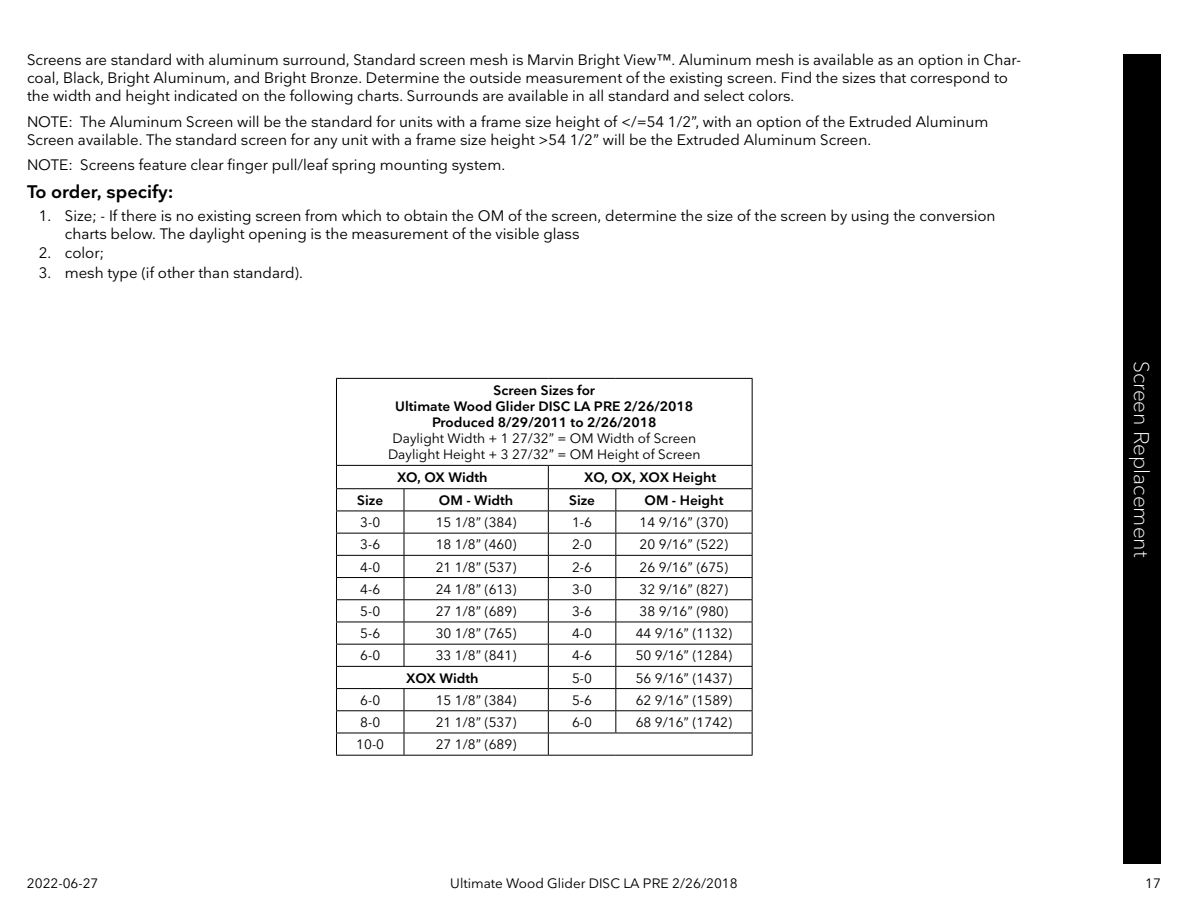
<style>
.page{position:relative;width:1188px;height:918px;background:#fff}
.page>*{position:absolute;margin:0;border:0;box-sizing:border-box;transform-origin:0 0}
.t1{font:300 21px "Nationale";color:#fff}
.t2{font:600 18px "Nationale";color:#000}
.t3{font:15px/18px "Nationale";color:#000}
.t4{font:13.5px/16.2px "Nationale";color:#000;text-align:center}
.t5{font:600 13.5px/16.2px "Nationale";color:#000;text-align:center}
.t6{font:13.5px "Nationale";color:#000101}
</style>
<div class="page">
<div style="left:1123px;top:54px;width:38px;height:810px;background:#000"></div>
<hr style="left:336px;top:378px;width:68px;height:1px;background:#000">
<hr style="left:336px;top:379px;width:1px;height:86px;background:#000">
<hr style="left:404px;top:378px;width:144px;height:1px;background:#000">
<hr style="left:548px;top:378px;width:68px;height:1px;background:#000">
<hr style="left:616px;top:378px;width:137px;height:1px;background:#000">
<hr style="left:752px;top:379px;width:1px;height:86px;background:#000">
<hr style="left:336px;top:465px;width:68px;height:1px;background:#000">
<hr style="left:404px;top:465px;width:144px;height:1px;background:#000">
<hr style="left:548px;top:465px;width:68px;height:1px;background:#000">
<hr style="left:616px;top:465px;width:137px;height:1px;background:#000">
<hr style="left:336px;top:488px;width:68px;height:1px;background:#000">
<hr style="left:404px;top:488px;width:144px;height:1px;background:#000">
<hr style="left:548px;top:488px;width:68px;height:1px;background:#000">
<hr style="left:616px;top:488px;width:137px;height:1px;background:#000">
<hr style="left:336px;top:511px;width:68px;height:1px;background:#000">
<hr style="left:404px;top:511px;width:144px;height:1px;background:#000">
<hr style="left:548px;top:511px;width:68px;height:1px;background:#000">
<hr style="left:616px;top:511px;width:137px;height:1px;background:#000">
<hr style="left:336px;top:533px;width:68px;height:1px;background:#000">
<hr style="left:404px;top:533px;width:144px;height:1px;background:#000">
<hr style="left:548px;top:533px;width:68px;height:1px;background:#000">
<hr style="left:616px;top:533px;width:137px;height:1px;background:#000">
<hr style="left:336px;top:555px;width:68px;height:1px;background:#000">
<hr style="left:404px;top:555px;width:144px;height:1px;background:#000">
<hr style="left:548px;top:555px;width:68px;height:1px;background:#000">
<hr style="left:616px;top:555px;width:137px;height:1px;background:#000">
<hr style="left:336px;top:577px;width:68px;height:1px;background:#000">
<hr style="left:404px;top:577px;width:144px;height:1px;background:#000">
<hr style="left:548px;top:577px;width:68px;height:1px;background:#000">
<hr style="left:616px;top:577px;width:137px;height:1px;background:#000">
<hr style="left:336px;top:599px;width:68px;height:1px;background:#000">
<hr style="left:404px;top:599px;width:144px;height:1px;background:#000">
<hr style="left:548px;top:599px;width:68px;height:1px;background:#000">
<hr style="left:616px;top:599px;width:137px;height:1px;background:#000">
<hr style="left:336px;top:622px;width:68px;height:1px;background:#000">
<hr style="left:404px;top:622px;width:144px;height:1px;background:#000">
<hr style="left:548px;top:622px;width:68px;height:1px;background:#000">
<hr style="left:616px;top:622px;width:137px;height:1px;background:#000">
<hr style="left:336px;top:644px;width:68px;height:1px;background:#000">
<hr style="left:404px;top:644px;width:144px;height:1px;background:#000">
<svg style="left:404px;top:489px;width:1px;height:177px"></svg>
<hr style="left:548px;top:644px;width:68px;height:1px;background:#000">
<hr style="left:616px;top:644px;width:137px;height:1px;background:#000">
<hr style="left:336px;top:666px;width:68px;height:1px;background:#000">
<hr style="left:404px;top:666px;width:144px;height:1px;background:#000">
<hr style="left:548px;top:666px;width:68px;height:1px;background:#000">
<hr style="left:616px;top:666px;width:137px;height:1px;background:#000">
<hr style="left:336px;top:688px;width:68px;height:1px;background:#000">
<hr style="left:404px;top:688px;width:144px;height:1px;background:#000">
<hr style="left:548px;top:688px;width:68px;height:1px;background:#000">
<hr style="left:616px;top:688px;width:137px;height:1px;background:#000">
<hr style="left:336px;top:710px;width:68px;height:1px;background:#000">
<hr style="left:404px;top:710px;width:144px;height:1px;background:#000">
<hr style="left:548px;top:710px;width:68px;height:1px;background:#000">
<hr style="left:616px;top:710px;width:137px;height:1px;background:#000">
<svg style="left:615px;top:489px;width:1px;height:244px"></svg>
<hr style="left:336px;top:733px;width:68px;height:1px;background:#000">
<svg style="left:336px;top:466px;width:1px;height:289px"></svg>
<hr style="left:404px;top:733px;width:144px;height:1px;background:#000">
<svg style="left:404px;top:689px;width:1px;height:66px"></svg>
<hr style="left:548px;top:733px;width:68px;height:1px;background:#000">
<svg style="left:548px;top:466px;width:1px;height:289px"></svg>
<hr style="left:616px;top:733px;width:137px;height:1px;background:#000">
<svg style="left:752px;top:466px;width:1px;height:289px"></svg>
<hr style="left:336px;top:755px;width:68px;height:1px;background:#000">
<hr style="left:404px;top:755px;width:144px;height:1px;background:#000">
<hr style="left:548px;top:755px;width:68px;height:1px;background:#000">
<hr style="left:616px;top:755px;width:137px;height:1px;background:#000">
<p class="t3" style="left:27px;top:51px;width:996px">Screens are standard with aluminum surround, Standard screen mesh is Marvin Bright View™. Aluminum mesh is available as an option in Char&shy;coal, Black, Bright Aluminum, and Bright Bronze. Determine the outside measurement of the existing screen. Find the sizes that correspond to the width and height indicated on the following charts. Surrounds are available in all standard and select colors.</p>
<p class="t3" style="left:27px;top:113px;width:963px">NOTE: The Aluminum Screen will be the standard for units with a frame size height of &lt;/=54 1/2”, with an option of the Extruded Aluminum<br>Screen available. The standard screen for any unit with a frame size height &gt;54 1/2” will be the Extruded Aluminum Screen.</p>
<p class="t3" style="left:27px;top:155px;width:480px">NOTE: Screens feature clear finger pull/leaf spring mounting system.</p>
<p class="t2" style="left:27px;top:180px;width:148px">To order, specify:</p>
<p class="t3" style="left:65px;top:207px;width:932px;text-indent:-26px">1. Size; - If there is no existing screen from which to obtain the OM of the screen, determine the size of the screen by using the conversion charts below. The daylight opening is the measurement of the visible glass</p>
<p class="t3" style="left:39px;top:244px;width:67px">2. color;</p>
<p class="t3" style="left:39px;top:263px;width:266px">3. mesh type (if other than standard).</p>
<p class="t5" style="left:395px;top:381px;width:300px">Screen Sizes for<br>Ultimate Wood Glider DISC LA PRE 2/26/2018<br>Produced 8/29/2011 to 2/26/2018</p>
<p class="t4" style="left:388px;top:430px;width:314px">Daylight Width + 1 27/32” = OM Width of Screen<br>Daylight Height + 3 27/32” = OM Height of Screen</p>
<p class="t5" style="left:397px;top:469px;width:92px">XO, OX Width</p>
<p class="t5" style="left:584px;top:469px;width:134px">XO, OX, XOX Height</p>
<p class="t5" style="left:357px;top:492px;width:28px">Size</p>
<p class="t5" style="left:439px;top:492px;width:76px">OM - Width</p>
<p class="t5" style="left:569px;top:492px;width:28px">Size</p>
<p class="t5" style="left:645px;top:492px;width:80px">OM - Height</p>
<p class="t4" style="left:360px;top:514px;width:22px">3-0</p>
<p class="t4" style="left:436px;top:514px;width:82px">15 1/8” (384)</p>
<p class="t4" style="left:572px;top:514px;width:22px">1-6</p>
<p class="t4" style="left:640px;top:514px;width:90px">14 9/16” (370)</p>
<p class="t4" style="left:360px;top:536px;width:22px">3-6</p>
<p class="t4" style="left:436px;top:536px;width:82px">18 1/8” (460)</p>
<p class="t4" style="left:572px;top:536px;width:22px">2-0</p>
<p class="t4" style="left:640px;top:536px;width:90px">20 9/16” (522)</p>
<p class="t4" style="left:360px;top:558px;width:22px">4-0</p>
<p class="t4" style="left:436px;top:558px;width:82px">21 1/8” (537)</p>
<p class="t4" style="left:572px;top:558px;width:22px">2-6</p>
<p class="t4" style="left:640px;top:558px;width:90px">26 9/16” (675)</p>
<p class="t4" style="left:360px;top:581px;width:22px">4-6</p>
<p class="t4" style="left:436px;top:581px;width:82px">24 1/8” (613)</p>
<p class="t4" style="left:572px;top:581px;width:22px">3-0</p>
<p class="t4" style="left:640px;top:581px;width:90px">32 9/16” (827)</p>
<p class="t4" style="left:360px;top:603px;width:22px">5-0</p>
<p class="t4" style="left:436px;top:603px;width:82px">27 1/8” (689)</p>
<p class="t4" style="left:572px;top:603px;width:22px">3-6</p>
<p class="t4" style="left:640px;top:603px;width:90px">38 9/16” (980)</p>
<p class="t4" style="left:360px;top:625px;width:22px">5-6</p>
<p class="t4" style="left:436px;top:625px;width:82px">30 1/8” (765)</p>
<p class="t4" style="left:572px;top:625px;width:22px">4-0</p>
<p class="t4" style="left:636px;top:625px;width:98px">44 9/16” (1132)</p>
<p class="t4" style="left:360px;top:647px;width:22px">6-0</p>
<p class="t4" style="left:436px;top:647px;width:82px">33 1/8” (841)</p>
<p class="t4" style="left:572px;top:647px;width:22px">4-6</p>
<p class="t4" style="left:636px;top:647px;width:98px">50 9/16” (1284)</p>
<p class="t5" style="left:406px;top:669px;width:74px">XOX Width</p>
<p class="t4" style="left:572px;top:669px;width:22px">5-0</p>
<p class="t4" style="left:636px;top:669px;width:98px">56 9/16” (1437)</p>
<p class="t4" style="left:360px;top:692px;width:22px">6-0</p>
<p class="t4" style="left:436px;top:692px;width:82px">15 1/8” (384)</p>
<p class="t4" style="left:572px;top:692px;width:22px">5-6</p>
<p class="t4" style="left:636px;top:692px;width:98px">62 9/16” (1589)</p>
<p class="t4" style="left:360px;top:714px;width:22px">8-0</p>
<p class="t4" style="left:436px;top:714px;width:82px">21 1/8” (537)</p>
<p class="t4" style="left:572px;top:714px;width:22px">6-0</p>
<p class="t4" style="left:636px;top:714px;width:98px">68 9/16” (1742)</p>
<p class="t4" style="left:356px;top:736px;width:29px">10-0</p>
<p class="t4" style="left:436px;top:736px;width:82px">27 1/8” (689)</p>
<h1 class="t1" style="left:1155px;top:361px;width:198px;rotate:90deg">Screen Replacement</h1>
<p class="t6" style="left:27px;top:874px;width:73px">2022-06-27</p>
<p class="t6" style="left:450px;top:874px;width:289px">Ultimate Wood Glider DISC LA PRE 2/26/2018</p>
<p class="t6" style="left:1145px;top:874px;width:17px">17</p>
</div>
